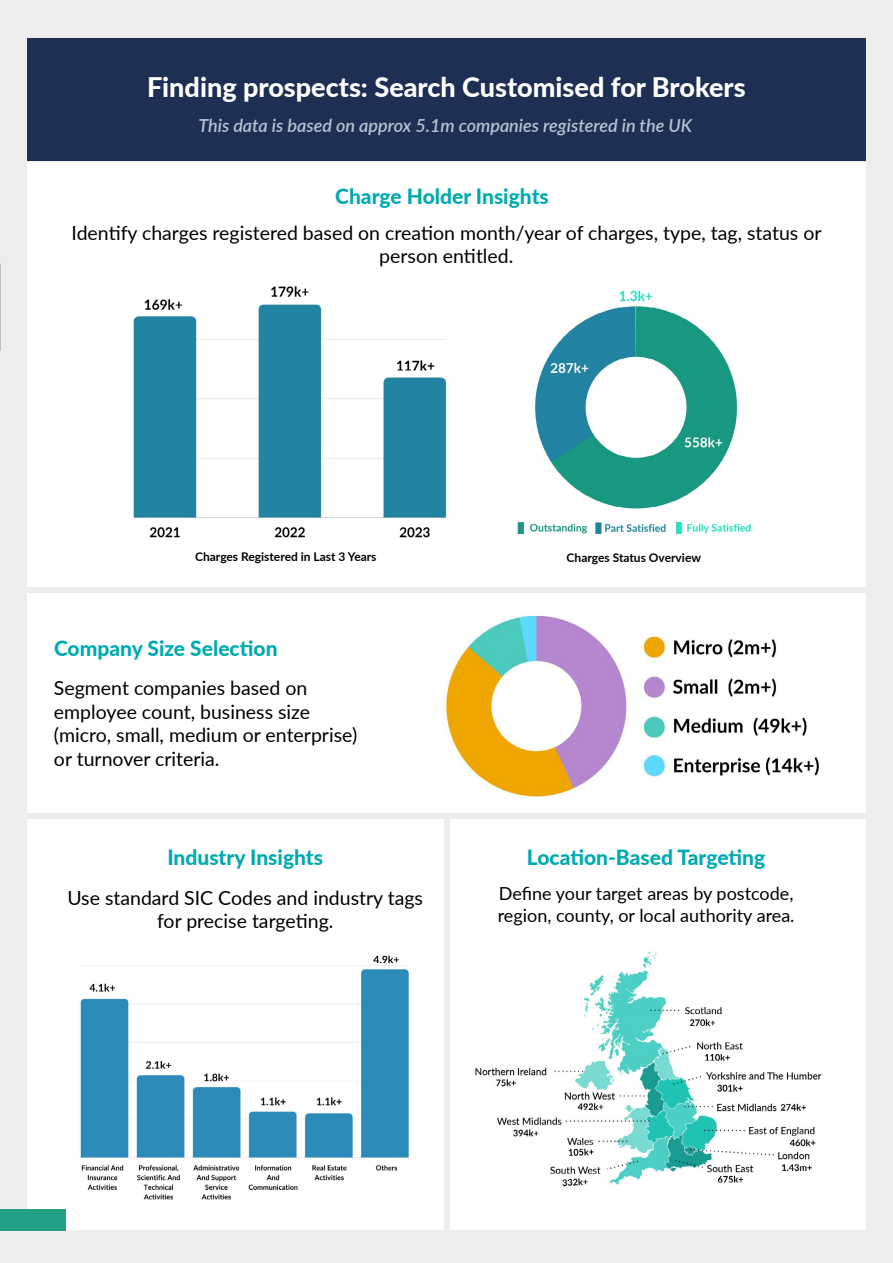
<style>
.page{position:relative;width:893px;height:1263px;background:#ededed}
.page>*{position:absolute;margin:0;border:0;box-sizing:border-box;transform-origin:0 0}
.t1{font:800 27px "Lato";color:#fff}
.t2{font:800 21px "Lato";color:#00aab0}
.t3{font:19.5px/23.4px "Lato";color:#000;text-align:center}
.t4{font:18px/21.6px "Lato";color:#000}
.t5{font:italic 600 18px "Lato";color:#b4c3d2}
.t6{font:700 12px "Lato";color:#000}
</style>
<div class="page">
<div style="left:27px;top:163px;width:839px;height:424px;background:#fff"></div>
<div style="left:27px;top:38px;width:839px;height:123px;background:#1d2f52"></div>
<div style="left:27px;top:593px;width:839px;height:220px;background:#fff"></div>
<div style="left:27px;top:819px;width:839px;height:411px;background:#fff"></div>
<img style="left:133px;top:286px;width:314px;height:252px">
<img style="left:517px;top:290px;width:234px;height:245px">
<img style="left:446px;top:615px;width:373px;height:183px">
<img style="left:80px;top:955px;width:329px;height:245px">
<div style="left:0;top:1209px;width:65px;height:21px;background:#22a186"></div>
<img style="left:475px;top:951px;width:347px;height:236px">
<div style="left:444px;top:819px;width:5px;height:411px;background:#ededed"></div>
<h1 class="t1" style="left:147px;top:67px;width:600px">Finding prospects: Search Customised for Brokers</h1>
<p class="t5" style="left:198px;top:112px;width:495px">This data is based on approx 5.1m companies registered in the UK</p>
<p class="t2" style="left:335px;top:181px;width:215px">Charge Holder Insights</p>
<p class="t3" style="left:72px;top:220px;width:751px">Identify charges registered based on creation month/year of charges, type, tag, status or person entitled.</p>
<p class="t6" style="left:195px;top:548px;width:183px">Charges Registered in Last 3 Years</p>
<p class="t6" style="left:567px;top:548px;width:136px">Charges Status Overview</p>
<p class="t2" style="left:54px;top:633px;width:225px">Company Size Selection</p>
<p class="t3" style="left:54px;top:676px;width:305px;text-align:left">Segment companies based on employee count, business size (micro, small, medium or enterprise) or turnover criteria.</p>
<p class="t2" style="left:167px;top:841px;width:157px">Industry Insights</p>
<p class="t3" style="left:67px;top:885px;width:357px">Use standard SIC Codes and industry tags for precise targeting.</p>
<p class="t2" style="left:527px;top:841px;width:240px">Location-Based Targeting</p>
<p class="t4" style="left:498px;top:882px;width:298px">Define your target areas by postcode, region, county, or local authority area.</p>
</div>
